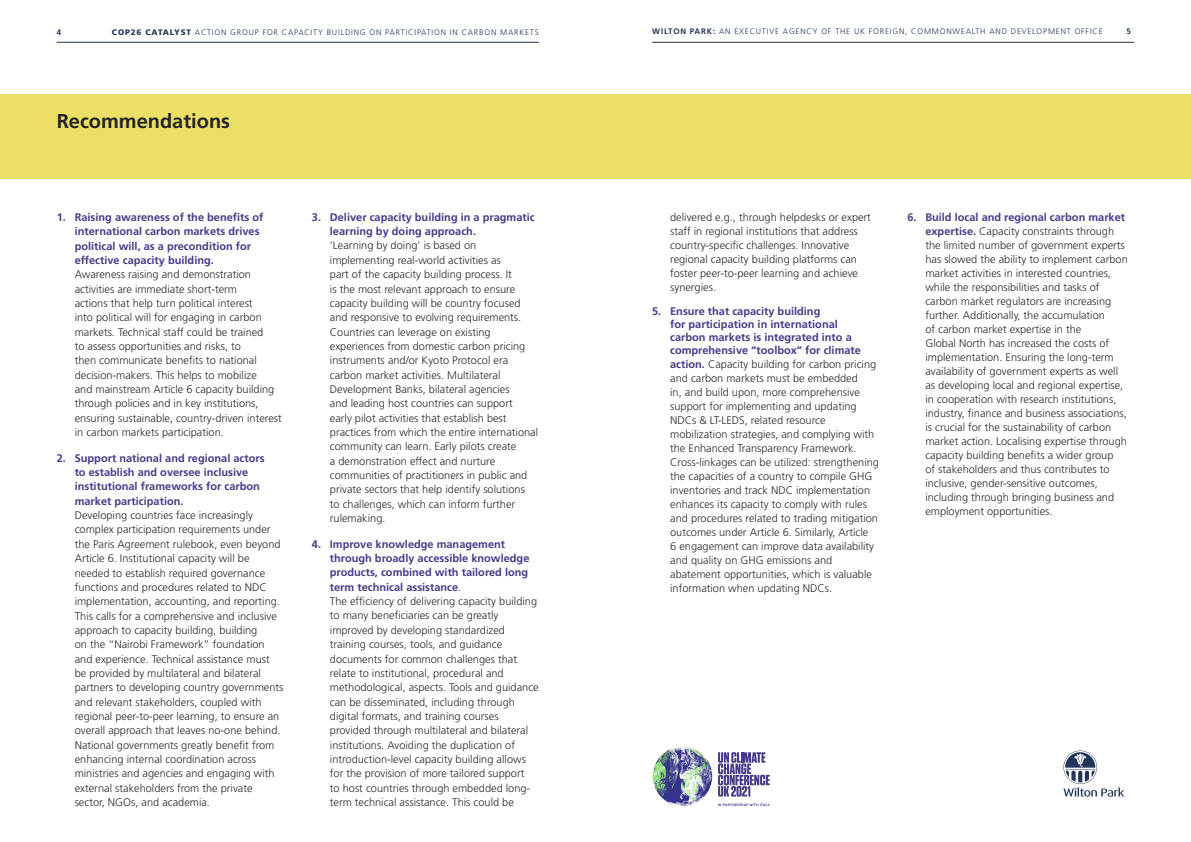
<style>
.page{position:relative;width:1191px;height:842px;background:#fff}
.page>*{position:absolute;margin:0;border:0;box-sizing:border-box;transform-origin:0 0}
.t1{font:700 20px "Frutiger";color:#252527}
.t2{font:300 11px/14.3px "Frutiger";color:#292929}
.t3{font:700 11px/14.3px "Frutiger";color:#463b8a}
.t4{font:300 8px "Frutiger";letter-spacing:.1em;color:#21365b}
.t5{font:700 8px "Frutiger";color:#21365b}
.s1{font-weight:900}
.s2{font-weight:700}
.s3{font-weight:700;color:#463b8a}
</style>
<div class="page">
<hr style="left:57px;top:42px;width:482px;height:1px;background:#21365b">
<hr style="left:652px;top:42px;width:482px;height:1px;background:#2e2f31">
<div style="left:0;top:94px;width:1191px;height:84px;background:#ebdf65"></div>
<svg style="left:1063px;top:750px;width:61px;height:47px"></svg>
<svg style="left:718px;top:803px;width:51px;height:3px"></svg>
<svg style="left:718px;top:752px;width:51px;height:45px"></svg>
<img style="left:652px;top:746px;width:60px;height:60px;border-radius:30px">
<p class="t5" style="left:57px;top:27px;width:6px">4</p>
<p class="t4" style="left:112px;top:27px;width:428px"><span class="s1">COP26 CATALYST</span> ACTION GROUP FOR CAPACITY BUILDING ON PARTICIPATION IN CARBON MARKETS</p>
<p class="t4" style="left:652px;top:27px;width:452px"><span class="s2">WILTON PARK:</span> AN EXECUTIVE AGENCY OF THE UK FOREIGN, COMMONWEALTH AND DEVELOPMENT OFFICE</p>
<p class="t5" style="left:1126px;top:27px;width:6px">5</p>
<h1 class="t1" style="left:57px;top:110px;width:175px">Recommendations</h1>
<p class="t3" style="left:75px;top:210px;width:190px;text-indent:-18px">1. Raising awareness of the benefits of international carbon markets drives political will, as a precondition for effective capacity building.</p>
<p class="t2" style="left:75px;top:267px;width:208px">Awareness raising and demonstration activities are immediate short-term<br>actions that help turn political interest<br>into political will for engaging in carbon markets. Technical staff could be trained<br>to assess opportunities and risks, to<br>then communicate benefits to national decision-makers. This helps to mobilize<br>and mainstream Article 6 capacity building through policies and in key institutions, ensuring sustainable, country-driven interest in carbon markets participation.</p>
<p class="t3" style="left:75px;top:451px;width:191px;text-indent:-18px">2. Support national and regional actors to establish and oversee inclusive institutional frameworks for carbon market participation.</p>
<p class="t2" style="left:75px;top:508px;width:210px">Developing countries face increasingly complex participation requirements under the Paris Agreement rulebook, even beyond Article 6. Institutional capacity will be needed to establish required governance functions and procedures related to NDC implementation, accounting, and reporting.<br>This calls for a comprehensive and inclusive approach to capacity building, building<br>on the “Nairobi Framework” foundation and experience. Technical assistance must be provided by multilateral and bilateral partners to developing country governments and relevant stakeholders, coupled with regional peer-to-peer learning, to ensure an overall approach that leaves no-one behind.<br>National governments greatly benefit from enhancing internal coordination across ministries and agencies and engaging with external stakeholders from the private sector, NGOs, and academia.</p>
<p class="t3" style="left:330px;top:210px;width:206px;text-indent:-18px">3. Deliver capacity building in a pragmatic learning by doing approach.</p>
<p class="t2" style="left:330px;top:239px;width:210px">‘Learning by doing’ is based on implementing real-world activities as<br>part of the capacity building process. It<br>is the most relevant approach to ensure capacity building will be country focused and responsive to evolving requirements.<br>Countries can leverage on existing experiences from domestic carbon pricing instruments and/or Kyoto Protocol era carbon market activities. Multilateral Development Banks, bilateral agencies<br>and leading host countries can support<br>early pilot activities that establish best practices from which the entire international community can learn. Early pilots create<br>a demonstration effect and nurture communities of practitioners in public and private sectors that help identify solutions<br>to challenges, which can inform further rulemaking.</p>
<p class="t2" style="left:330px;top:537px;width:210px;text-indent:-18px"><span class="s3">4. Improve knowledge management through broadly accessible knowledge products, combined with tailored long term technical assistance</span>.<br>The efficiency of delivering capacity building to many beneficiaries can be greatly improved by developing standardized training courses, tools, and guidance documents for common challenges that relate to institutional, procedural and methodological, aspects. Tools and guidance can be disseminated, including through digital formats, and training courses provided through multilateral and bilateral institutions. Avoiding the duplication of introduction-level capacity building allows for the provision of more tailored support<br>to host countries through embedded long&shy;term technical assistance. This could be</p>
<p class="t2" style="left:670px;top:210px;width:202px;line-height:14px">delivered e.g., through helpdesks or expert staff in regional institutions that address country-specific challenges. Innovative regional capacity building platforms can foster peer-to-peer learning and achieve synergies.</p>
<p class="t3" style="left:670px;top:305px;width:192px;line-height:13px;text-indent:-18px">5. Ensure that capacity building<br>for participation in international carbon markets is integrated into a comprehensive “toolbox” for climate</p>
<p class="t2" style="left:670px;top:357px;width:210px;line-height:14px"><span class="s3">action.</span> Capacity building for carbon pricing and carbon markets must be embedded<br>in, and build upon, more comprehensive support for implementing and updating NDCs &amp; LT-LEDS, related resource mobilization strategies, and complying with the Enhanced Transparency Framework.<br>Cross-linkages can be utilized: strengthening the capacities of a country to compile GHG inventories and track NDC implementation enhances its capacity to comply with rules and procedures related to trading mitigation outcomes under Article 6. Similarly, Article<br>6 engagement can improve data availability and quality on GHG emissions and abatement opportunities, which is valuable information when updating NDCs.</p>
<p class="t2" style="left:925px;top:210px;width:204px;line-height:14px;text-indent:-18px"><span class="s3">6. Build local and regional carbon market expertise.</span> Capacity constraints through the limited number of government experts has slowed the ability to implement carbon market activities in interested countries, while the responsibilities and tasks of carbon market regulators are increasing further. Additionally, the accumulation<br>of carbon market expertise in the<br>Global North has increased the costs of implementation. Ensuring the long-term availability of government experts as well as developing local and regional expertise, in cooperation with research institutions, industry, finance and business associations, is crucial for the sustainability of carbon market action. Localising expertise through capacity building benefits a wider group<br>of stakeholders and thus contributes to inclusive, gender-sensitive outcomes, including through bringing business and employment opportunities.</p>
</div>
